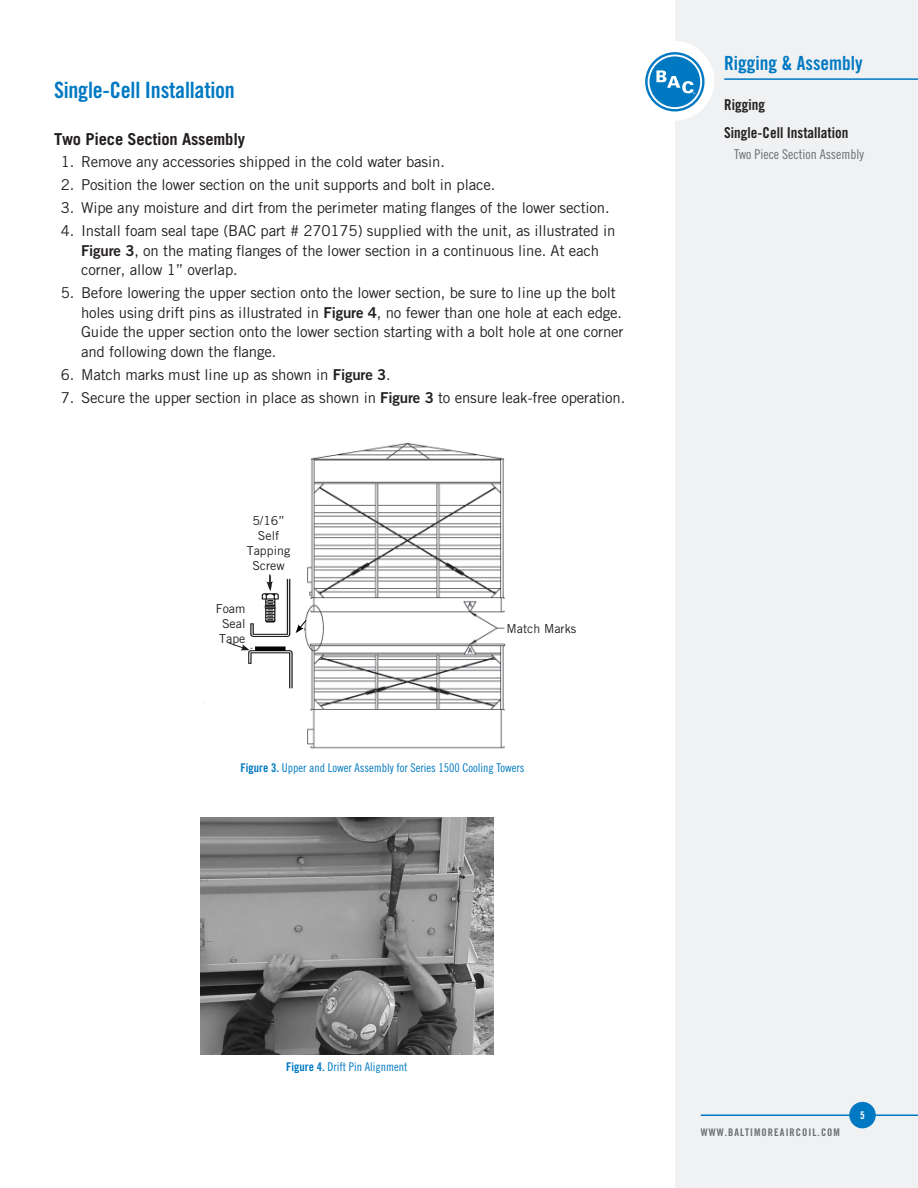
<style>
.page{position:relative;width:918px;height:1188px;background:#fff}
.page>*{position:absolute;margin:0;border:0;box-sizing:border-box;transform-origin:0 0}
.subhead{font:22.5px "Trade Gothic Bold Cond Twenty";letter-spacing:-.01em;color:#0079c2}
.sidebar_section_head{font:19.5px "Trade Gothic Bold Cond Twenty";color:#0079c2}
.subhead_2{font:700 16.5px "Trade Gothic";letter-spacing:-.01em;color:#231f20}
.t1{font:15px/19.5px "Trade Gothic";letter-spacing:-.01em;color:#231f20}
.sidebar_main_section{font:15px "Trade Gothic Bold Cond Twenty";color:#231f20}
.sidebar_secondary_se{font:13.5px "Trade Gothic Cond Eighteen";color:#6c6d70}
.Diagram_description{font:12.3px/15px "Trade Gothic";color:#231f20;text-align:justify}
.figure_table{font:12px "Trade Gothic Cond Eighteen";color:#0079c2}
.t2{font:10.5px "Trade Gothic Bold Cond Twenty";letter-spacing:.1em;color:#6c6d70}
.t3{font:10.5px "Trade Gothic Bold Cond Twenty";color:#fff}
.s1{font-family:"Trade Gothic Bold Two"}
.s2{font-family:"Trade Gothic Bold Cond Twenty"}
</style>
<div class="page">
<div style="left:675px;top:0;width:243px;height:1188px;background:#f0f1f2"></div>
<hr style="left:701px;top:1114px;width:217px;height:2px;background:#0079c2">
<div style="left:849px;top:1102px;width:27px;height:26px;background:#0079c2;border-radius:50%"></div>
<div style="left:634px;top:41px;width:80px;height:80px;background:#fff;border-radius:50%"></div>
<svg style="left:645px;top:52px;width:60px;height:59px"></svg>
<svg style="left:648px;top:55px;width:54px;height:54px"></svg>
<div style="left:650px;top:56px;width:50px;height:51px;background:#0079c2;border-radius:50%"></div>
<svg style="left:656px;top:70px;width:39px;height:24px"></svg>
<hr style="left:724px;top:78px;width:194px;height:2px;background:#0079c2">
<img style="left:200px;top:817px;width:293px;height:237px">
<img style="left:204px;top:578px;width:89px;height:126px">
<div style="left:171px;top:588px;width:74px;height:55px;background:#fff"></div>
<svg style="left:266px;top:574px;width:7px;height:16px"></svg>
<svg style="left:229px;top:643px;width:21px;height:7px"></svg>
<img style="left:305px;top:443px;width:200px;height:306px">
<svg style="left:291px;top:620px;width:15px;height:20px"></svg>
<p class="subhead" style="left:54px;top:76px;width:182px">Single-Cell Installation</p>
<p class="subhead_2" style="left:54px;top:129px;width:193px">Two Piece Section Assembly</p>
<p class="t1" style="left:61px;top:152px;width:386px">1. Remove any accessories shipped in the cold water basin.</p>
<p class="t1" style="left:61px;top:175px;width:436px">2. Position the lower section on the unit supports and bolt in place.</p>
<p class="t1" style="left:61px;top:198px;width:550px">3. Wipe any moisture and dirt from the perimeter mating flanges of the lower section.</p>
<p class="t1" style="left:81px;top:221px;width:536px;text-indent:-20px">4. Install foam seal tape (BAC part # 270175) supplied with the unit, as illustrated in<br><span class="s1">Figure 3</span>, on the mating flanges of the lower section in a continuous line. At each corner, allow 1” overlap.</p>
<p class="t1" style="left:81px;top:283px;width:544px;text-indent:-20px">5. Before lowering the upper section onto the lower section, be sure to line up the bolt holes using drift pins as illustrated in <span class="s1">Figure 4</span>, no fewer than one hole at each edge.<br>Guide the upper section onto the lower section starting with a bolt hole at one corner and following down the flange.</p>
<p class="t1" style="left:61px;top:365px;width:332px">6. Match marks must line up as shown in <span class="s1">Figure 3</span>.</p>
<p class="t1" style="left:61px;top:388px;width:566px">7. Secure the upper section in place as shown in <span class="s1">Figure 3</span> to ensure leak-free operation.</p>
<p class="Diagram_description" style="left:247px;top:513px;width:45px;text-align:center">5/16”<br>Self<br>Tapping<br>Screw</p>
<p class="Diagram_description" style="left:216px;top:601px;width:31px">Foam Seal Tape</p>
<p class="Diagram_description" style="left:507px;top:621px;width:71px">Match Marks</p>
<p class="figure_table" style="left:241px;top:761px;width:285px"><span class="s2">Figure 3.</span> Upper and Lower Assembly for Series 1500 Cooling Towers</p>
<p class="sidebar_section_head" style="left:724px;top:51px;width:140px">Rigging &amp; Assembly</p>
<p class="sidebar_main_section" style="left:724px;top:95px;width:42px">Rigging</p>
<p class="sidebar_main_section" style="left:724px;top:123px;width:126px">Single-Cell Installation</p>
<p class="sidebar_secondary_se" style="left:734px;top:146px;width:131px">Two Piece Section Assembly</p>
<p class="figure_table" style="left:286px;top:1060px;width:123px"><span class="s2">Figure 4.</span> Drift Pin Alignment</p>
<p class="t2" style="left:701px;top:1125px;width:141px">WWW.BALTIMOREAIRCOIL.COM</p>
<p class="t3" style="left:860px;top:1109px;width:6px">5</p>
</div>
